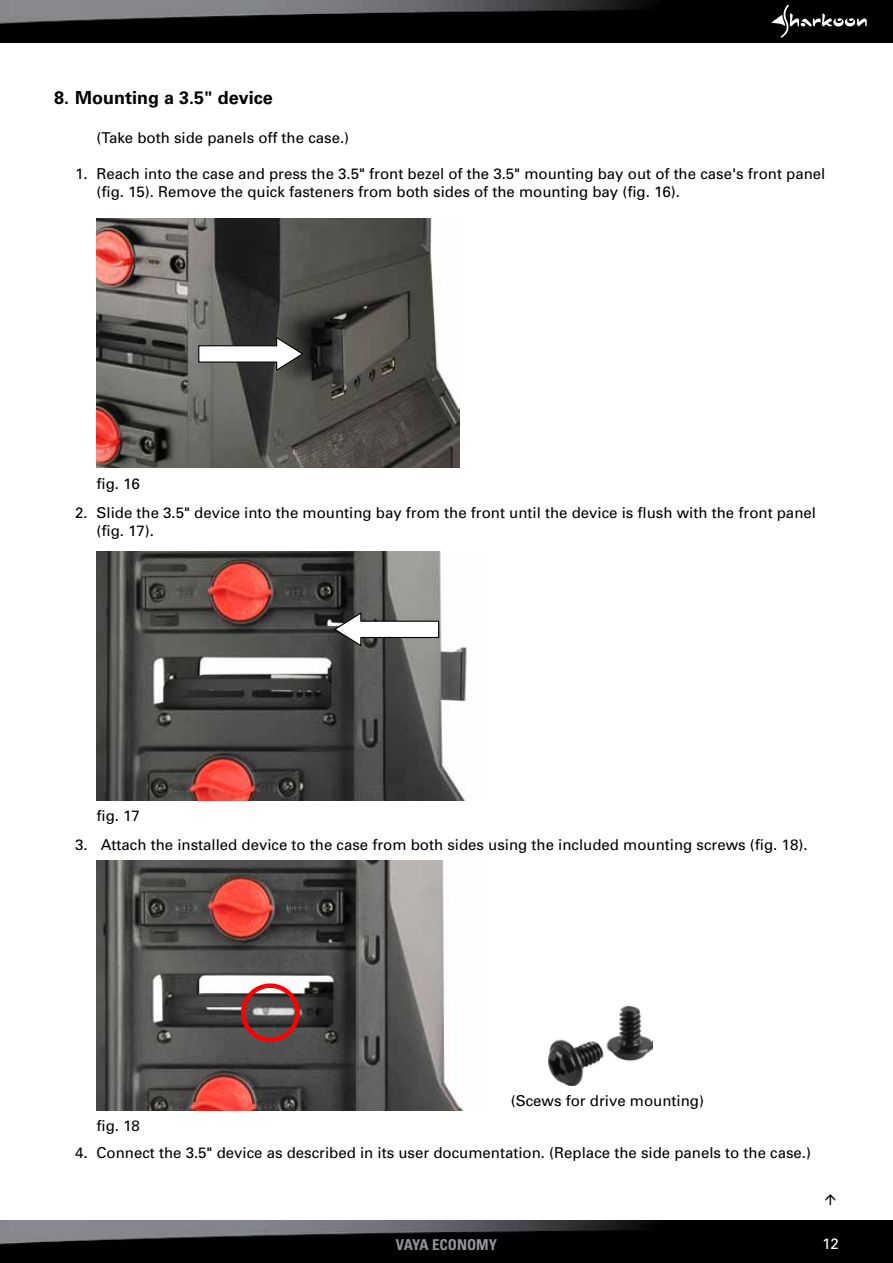
<style>
.page{position:relative;width:893px;height:1263px;background:#fff}
.page>*{position:absolute;margin:0;border:0;box-sizing:border-box;transform-origin:0 0}
.t1{font:700 18px "Univers";color:#000}
.t2{font:15px/18px "Univers";color:#000}
.t3{font:700 condensed 15px "Univers";color:#939598}
.t4{font:15px "Univers";color:#fff}
</style>
<div class="page">
<img style="left:0;top:1221px;width:893px;height:42px">
<img style="left:0;top:0;width:893px;height:42px">
<svg style="left:771px;top:5px;width:96px;height:33px;background:#262626"></svg>
<img style="left:96px;top:218px;width:364px;height:250px">
<svg style="left:198px;top:336px;width:106px;height:36px"></svg>
<img style="left:96px;top:551px;width:371px;height:250px">
<svg style="left:333px;top:611px;width:106px;height:36px"></svg>
<img style="left:96px;top:861px;width:367px;height:249px">
<div style="left:241px;top:983px;width:59px;height:59px;border:5px solid #f00;border-radius:50%"></div>
<img style="left:548px;top:1006px;width:104px;height:80px">
<p class="t1" style="left:54px;top:87px;width:220px">8. Mounting a 3.5" device</p>
<p class="t2" style="left:97px;top:129px;width:254px">(Take both side panels off the case.)</p>
<p class="t2" style="left:97px;top:165px;width:730px;text-indent:-21px">1. Reach into the case and press the 3.5" front bezel of the 3.5" mounting bay out of the case's front panel (fig. 15). Remove the quick fasteners from both sides of the mounting bay (fig. 16).</p>
<p class="t2" style="left:97px;top:475px;width:45px">fig. 16</p>
<p class="t2" style="left:97px;top:503px;width:721px;text-indent:-21px">2. Slide the 3.5" device into the mounting bay from the front until the device is flush with the front panel (fig. 17).</p>
<p class="t2" style="left:97px;top:807px;width:45px">fig. 17</p>
<p class="t2" style="left:75px;top:835px;width:734px">3. Attach the installed device to the case from both sides using the included mounting screws (fig. 18).</p>
<p class="t2" style="left:511px;top:1091px;width:195px">(Scews for drive mounting)</p>
<p class="t2" style="left:75px;top:1144px;width:737px">4. Connect the 3.5" device as described in its user documentation. (Replace the side panels to the case.)</p>
<p class="t2" style="left:97px;top:1116px;width:45px">fig. 18</p>
<p class="t3" style="left:396px;top:1235px;width:103px">VAYA ECONOMY</p>
<p class="t4" style="left:822px;top:1235px;width:18px">12</p>
</div>
